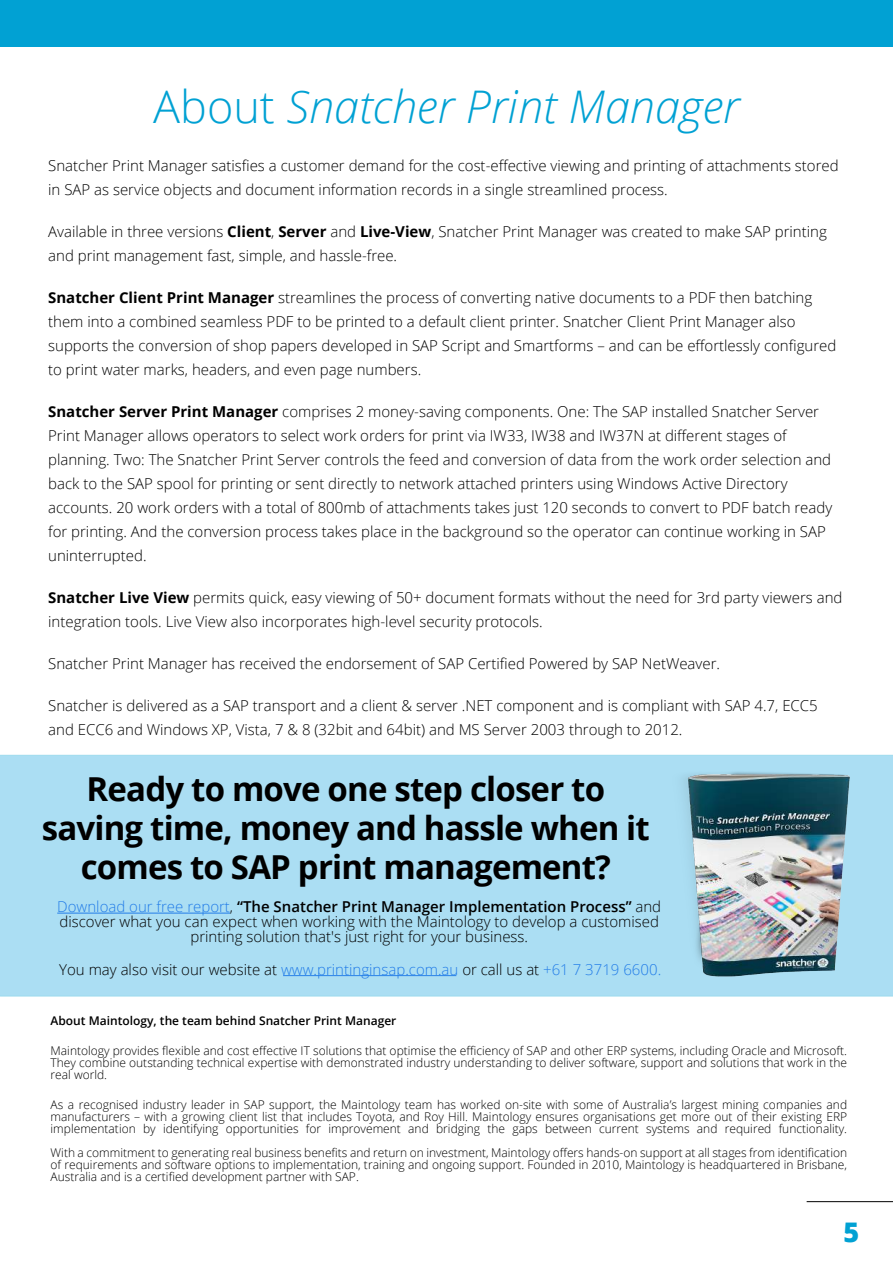
<style>
.page{position:relative;width:893px;height:1263px;background:#fff}
.page>*{position:absolute;margin:0;border:0;box-sizing:border-box;transform-origin:0 0}
.t1{font:italic 300 45px "Open Sans";color:#01a1d3}
.t2{font:700 33px/39px "Open Sans";letter-spacing:-.025em;color:#000;text-align:center}
.t3{font:800 27px "Open Sans";color:#01a1d3}
.t4{font:300 15px/24px "Open Sans";color:#000}
.t5{font:300 12px/12px "Open Sans";color:#000;text-align:justify}
.t6{font:600 12px "Open Sans";color:#000}
.s1{font-style:normal}
.s2{font-weight:700}
.s3{color:#237de8}
.s4{font-weight:600}
</style>
<div class="page">
<div style="left:0;top:755px;width:893px;height:241px;background:#abdef3"></div>
<hr style="left:57px;top:913px;width:173px;height:1px;background:#237de8">
<hr style="left:283px;top:975px;width:173px;height:1px;background:#237de8">
<hr style="left:807px;top:1201px;width:86px;height:1px;background:#000">
<div style="left:0;top:0;width:893px;height:47px;background:#01a1d3"></div>
<img style="left:661px;top:754px;width:213px;height:243px">
<h1 class="t1" style="left:153px;top:76px;width:588px"><span class="s1">About</span> Snatcher Print Manager</h1>
<p class="t4" style="left:48px;top:153px;width:792px">Snatcher Print Manager satisfies a customer demand for the cost-effective viewing and printing of attachments stored in SAP as service objects and document information records in a single streamlined process.</p>
<p class="t4" style="left:48px;top:219px;width:780px">Available in three versions <span class="s2">Client</span>, <span class="s2">Server</span> and <span class="s2">Live-View</span>, Snatcher Print Manager was created to make SAP printing and print management fast, simple, and hassle-free.</p>
<p class="t4" style="left:48px;top:285px;width:790px"><span class="s2">Snatcher Client Print Manager</span> streamlines the process of converting native documents to a PDF then batching them into a combined seamless PDF to be printed to a default client printer. Snatcher Client Print Manager also supports the conversion of shop papers developed in SAP Script and Smartforms – and can be effortlessly configured to print water marks, headers, and even page numbers.</p>
<p class="t4" style="left:48px;top:399px;width:785px"><span class="s2">Snatcher Server Print Manager</span> comprises 2 money-saving components. One: The SAP installed Snatcher Server Print Manager allows operators to select work orders for print via IW33, IW38 and IW37N at different stages of planning. Two: The Snatcher Print Server controls the feed and conversion of data from the work order selection and back to the SAP spool for printing or sent directly to network attached printers using Windows Active Directory accounts. 20 work orders with a total of 800mb of attachments takes just 120 seconds to convert to PDF batch ready for printing. And the conversion process takes place in the background so the operator can continue working in SAP uninterrupted.</p>
<p class="t4" style="left:48px;top:585px;width:796px"><span class="s2">Snatcher Live View</span> permits quick, easy viewing of 50+ document formats without the need for 3rd party viewers and integration tools. Live View also incorporates high-level security protocols.</p>
<p class="t4" style="left:48px;top:651px;width:673px">Snatcher Print Manager has received the endorsement of SAP Certified Powered by SAP NetWeaver.</p>
<p class="t4" style="left:48px;top:693px;width:771px">Snatcher is delivered as a SAP transport and a client &amp; server .NET component and is compliant with SAP 4.7, ECC5 and ECC6 and Windows XP, Vista, 7 &amp; 8 (32bit and 64bit) and MS Server 2003 through to 2012.</p>
<h2 class="t2" style="left:42px;top:768px;width:609px">Ready to move one step closer to saving time, money and hassle when it comes to SAP print management?</h2>
<p class="t4" style="left:57px;top:899px;width:605px;line-height:15px;text-align:center"><span class="s3">Download our free report</span>, <span class="s4">“The Snatcher Print Manager Implementation Process”</span> and discover what you can expect when working with the Maintology to develop a customised printing solution that's just right for your business.</p>
<p class="t4" style="left:59px;top:957px;width:603px">You may also visit our website at <span class="s3">www.printinginsap.com.au</span> or call us at <span class="s3">+61 7 3719 6600.</span></p>
<p class="t6" style="left:51px;top:1012px;width:347px">About Maintology, the team behind Snatcher Print Manager</p>
<p class="t5" style="left:51px;top:1044px;width:798px">Maintology provides flexible and cost effective IT solutions that optimise the efficiency of SAP and other ERP systems, including Oracle and Microsoft.<br>They combine outstanding technical expertise with demonstrated industry understanding to deliver software, support and solutions that work in the real world.</p>
<p class="t5" style="left:51px;top:1098px;width:798px">As a recognised industry leader in SAP support, the Maintology team has worked on-site with some of Australia’s largest mining companies and manufacturers – with a growing client list that includes Toyota, and Roy Hill. Maintology ensures organisations get more out of their existing ERP implementation by identifying opportunities for improvement and bridging the gaps between current systems and required functionality.</p>
<p class="t5" style="left:51px;top:1146px;width:798px">With a commitment to generating real business benefits and return on investment, Maintology offers hands-on support at all stages from identification of requirements and software options to implementation, training and ongoing support. Founded in 2010, Maintology is headquartered in Brisbane, Australia and is a certified development partner with SAP.</p>
<h3 class="t3" style="left:844px;top:1212px;width:17px">5</h3>
</div>
